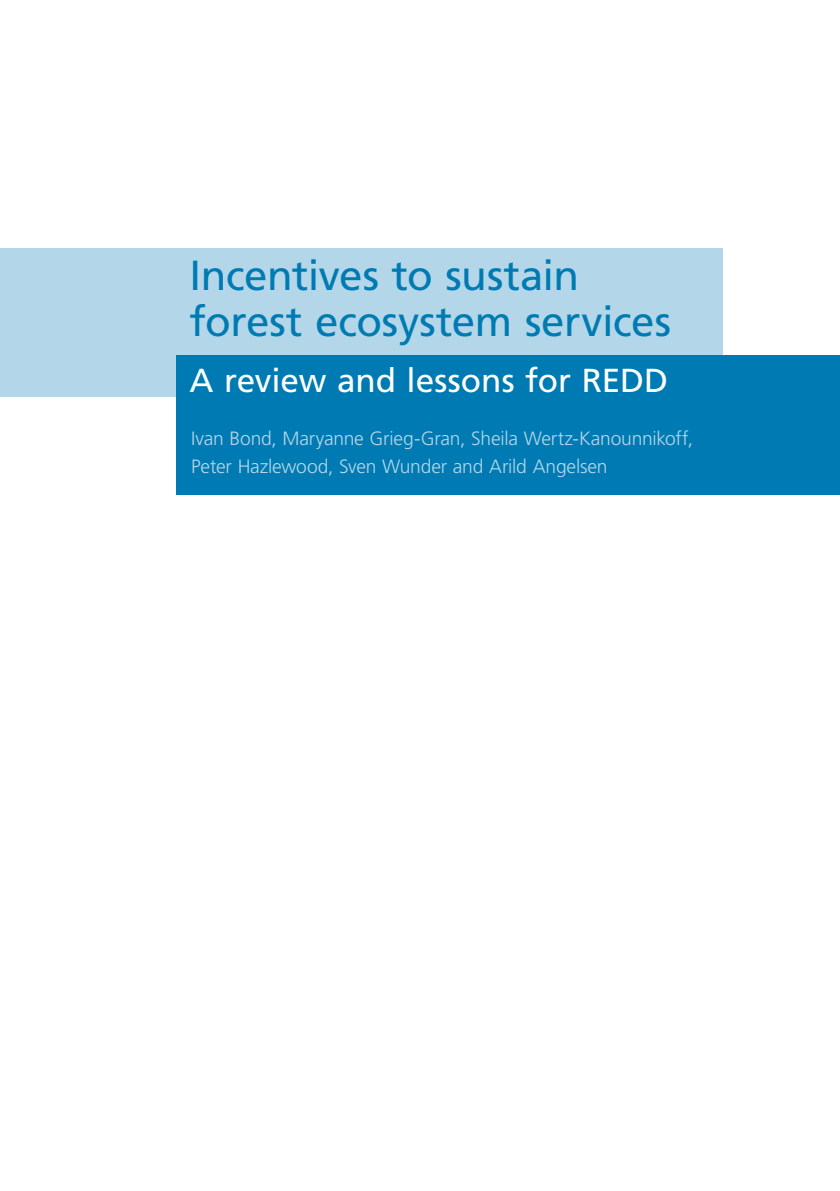
<style>
.page{position:relative;width:840px;height:1191px;background:#fff}
.page>*{position:absolute;margin:0;border:0;box-sizing:border-box;transform-origin:0 0}
.t1{font:42px/45.5px "Frutiger";letter-spacing:-.005em;color:#007ab3}
.t2{font:33.25px "Frutiger";letter-spacing:-.005em;color:#fff}
.t3{font:300 19.25px/28px "Frutiger";letter-spacing:-.01em;color:#b3d7e8}
</style>
<div class="page">
<div style="left:0;top:248px;width:722px;height:149px;background:#b3d7e8"></div>
<div style="left:176px;top:356px;width:663px;height:139px;background:#007ab3"></div>
<h1 class="t1" style="left:189px;top:253px;width:483px">Incentives to sustain forest ecosystem services</h1>
<h2 class="t2" style="left:189px;top:361px;width:480px">A review and lessons for REDD</h2>
<p class="t3" style="left:191px;top:424px;width:503px">Ivan Bond, Maryanne Grieg-Gran, Sheila Wertz-Kanounnikoff,<br>Peter Hazlewood, Sven Wunder and Arild Angelsen</p>
</div>
